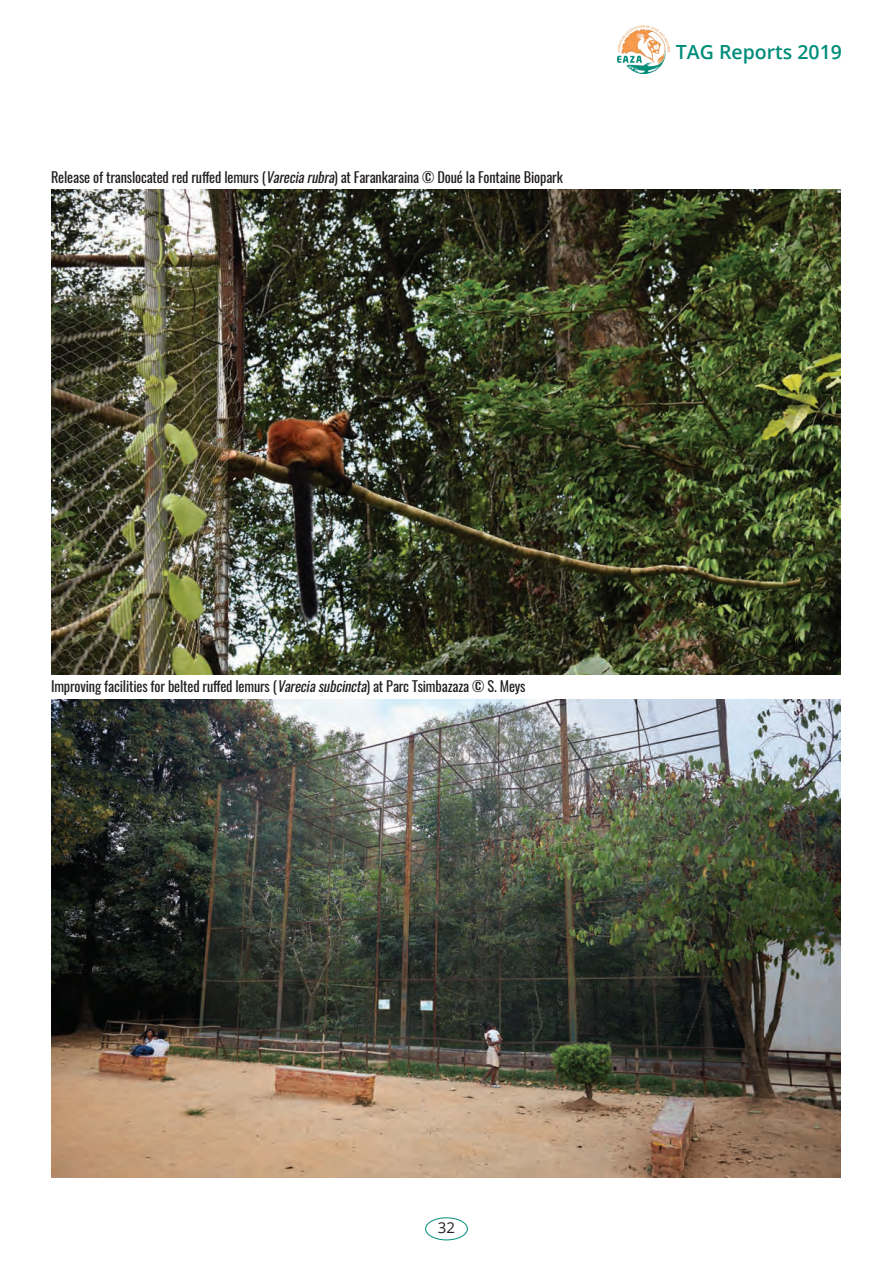
<style>
.page{position:relative;width:893px;height:1263px;background:#fff}
.page>*{position:absolute;margin:0;border:0;box-sizing:border-box;transform-origin:0 0}
.t1{font:600 19.5px "Open Sans";color:#008d7a}
.t2{font:15px "Open Sans";color:#231f20}
.t3{font:14.25px "Oswald";letter-spacing:-.01em;color:#231f20}
.s1{font-style:italic}
</style>
<div class="page">
<div style="left:425px;top:1217px;width:43px;height:23px;border:1px solid #008d7a;border-radius:50%"></div>
<img style="left:617px;top:26px;width:53px;height:47px">
<img style="left:51px;top:189px;width:790px;height:485px">
<img style="left:51px;top:699px;width:790px;height:479px">
<p class="t3" style="left:51px;top:167px;width:513px">Release of translocated red ruffed lemurs (<span class="s1">Vareciarubra</span>) at Farankaraina © Doué la Fontaine Biopark</p>
<p class="t1" style="left:676px;top:38px;width:168px">TAG Reports 2019</p>
<p class="t3" style="left:51px;top:676px;width:476px">Improving facilities for belted ruffed lemurs (<span class="s1">Vareciasubcincta</span>) at Parc Tsimbazaza © S. Meys</p>
<p class="t2" style="left:438px;top:1217px;width:19px">32</p>
</div>
